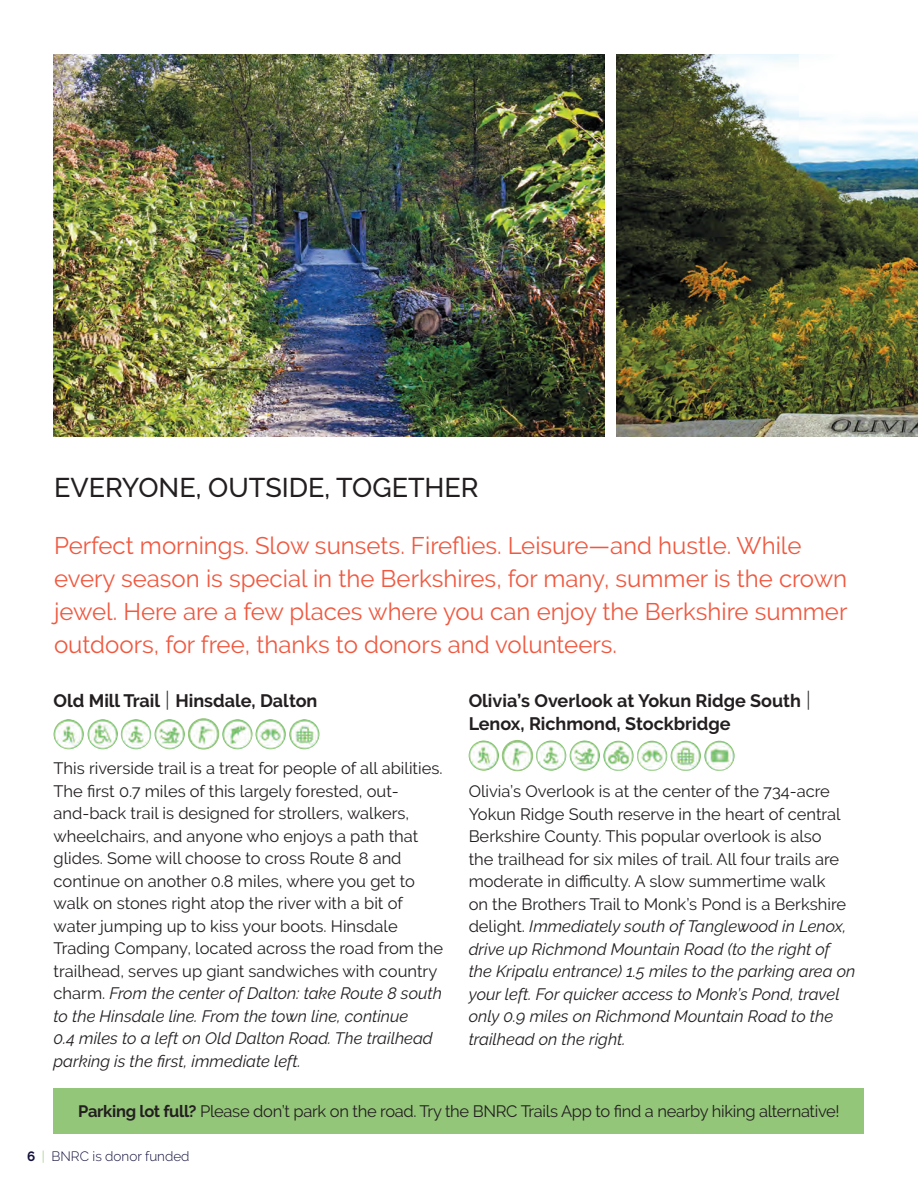
<style>
.page{position:relative;width:918px;height:1188px;background:#fff}
.page>*{position:absolute;margin:0;border:0;box-sizing:border-box;transform-origin:0 0}
.Headline{font:500 27px "Raleway";color:#231f20}
.Intro{font:24px/33px "Raleway";color:#f05940}
.Text{font:700 18px/22.5px "Raleway";color:#231f20}
.Text-2{font:16.5px/22.5px "Raleway";color:#231f20}
.Text-3{font:16.5px "Raleway";letter-spacing:-.02em;color:#231f20}
.Text-4{font:italic 16.5px/22.5px "Raleway";color:#231f20}
.t1{font:300 13.5px "Raleway";color:#14123d}
.s1{font-weight:300;font-size:21px}
.s2{font-style:italic}
.s3{font-weight:700}
.s4{color:#94c67a}
</style>
<div class="page">
<div style="left:54px;top:1089px;width:810px;height:45px;background:#94c67a"></div>
<img style="left:616px;top:54px;width:302px;height:382px">
<img style="left:54px;top:54px;width:550px;height:382px">
<img style="left:54px;top:719px;width:30px;height:30px;border-radius:15px">
<img style="left:188px;top:719px;width:31px;height:30px;border-radius:15px">
<div style="left:188px;top:719px;width:31px;height:30px;border:1px solid #94c67a;border-radius:50%"></div>
<img style="left:121px;top:719px;width:30px;height:30px;border-radius:15px">
<img style="left:155px;top:719px;width:30px;height:30px;border-radius:15px">
<img style="left:88px;top:719px;width:30px;height:30px;border-radius:15px">
<img style="left:256px;top:719px;width:30px;height:30px;border-radius:15px">
<img style="left:289px;top:719px;width:30px;height:30px;border-radius:15px">
<img style="left:222px;top:719px;width:31px;height:30px;border-radius:15px">
<img style="left:469px;top:740px;width:30px;height:31px;border-radius:15px">
<img style="left:502px;top:740px;width:31px;height:31px;border-radius:15px">
<div style="left:502px;top:740px;width:31px;height:31px;border:1px solid #94c67a;border-radius:50%"></div>
<img style="left:536px;top:740px;width:30px;height:31px;border-radius:15px">
<img style="left:570px;top:740px;width:30px;height:31px;border-radius:15px">
<img style="left:603px;top:741px;width:31px;height:30px;border-radius:15px">
<img style="left:637px;top:741px;width:30px;height:30px;border-radius:15px">
<img style="left:671px;top:741px;width:30px;height:30px;border-radius:15px">
<img style="left:704px;top:741px;width:31px;height:30px;border-radius:15px">
<p class="Headline" style="left:54px;top:472px;width:426px">EVERYONE, OUTSIDE, TOGETHER</p>
<p class="Intro" style="left:54px;top:529px;width:795px">Perfect mornings. Slow sunsets. Fireflies. Leisure—and hustle. While every season is special in the Berkshires, for many, summer is the crown jewel. Here are a few places where you can enjoy the Berkshire summer outdoors, for free, thanks to donors and volunteers.</p>
<p class="Text" style="left:54px;top:689px;width:265px">Old Mill Trail <span class="s1">|</span> Hinsdale, Dalton</p>
<p class="Text" style="left:469px;top:690px;width:344px">Olivia’s Overlook at Yokun Ridge South <span class="s1">|<br></span>Lenox, Richmond, Stockbridge</p>
<p class="Text-2" style="left:54px;top:757px;width:391px">This riverside trail is a treat for people of all abilities.<br>The first 0.7 miles of this largely forested, out&shy;and-back trail is designed for strollers, walkers, wheelchairs, and anyone who enjoys a path that glides. Some will choose to cross Route 8 and continue on another 0.8 miles, where you get to walk on stones right atop the river with a bit of water jumping up to kiss your boots. Hinsdale Trading Company, located across the road from the trailhead, serves up giant sandwiches with country charm. <span class="s2">From the center of Dalton: take Route 8 south to the Hinsdale line. From the town line, continue</span></p>
<p class="Text-4" style="left:54px;top:1027px;width:381px">0.4 miles to a left on Old Dalton Road. The trailhead parking is the first, immediate left.</p>
<p class="Text-2" style="left:469px;top:780px;width:388px">Olivia’s Overlook is at the center of the 734-acre Yokun Ridge South reserve in the heart of central Berkshire County. This popular overlook is also<br>the trailhead for six miles of trail. All four trails are moderate in difficulty. A slow summertime walk<br>on the Brothers Trail to Monk’s Pond is a Berkshire delight. <span class="s2">Immediately south of Tanglewood in Lenox, drive up Richmond Mountain Road (to the right of the Kripalu entrance) 1.5 miles to the parking area on your left. For quicker access to Monk’s Pond, travel only 0.9 miles on Richmond Mountain Road to the trailhead on the right.</span></p>
<p class="Text-3" style="left:78px;top:1102px;width:763px"><span class="s3">Parking lot full?</span> Please don’t park on the road. Try the BNRC Trails App to find a nearby hiking alternative!</p>
<p class="t1" style="left:27px;top:1148px;width:164px"><span class="s3">6</span> <span class="s4">|</span> BNRC is donor funded</p>
</div>
